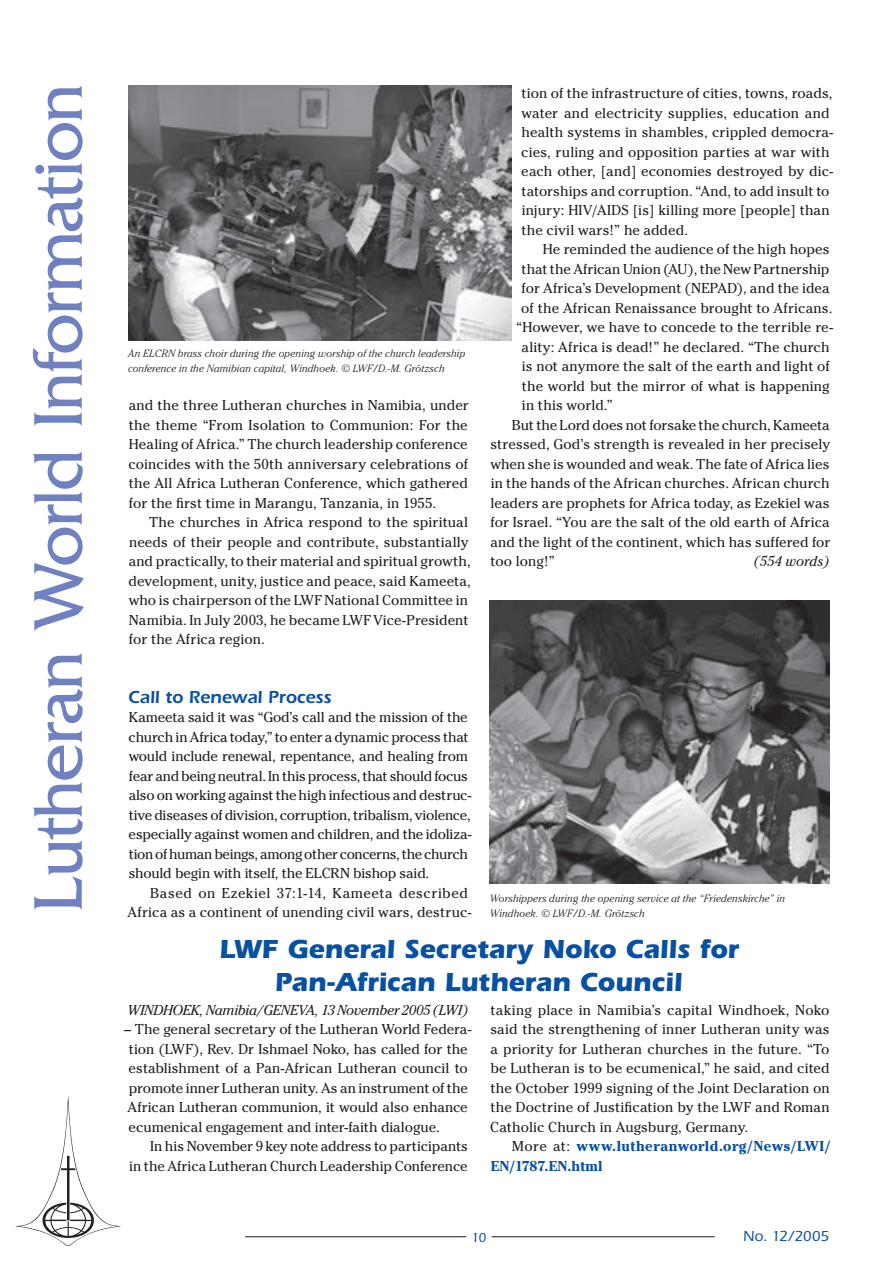
<style>
.page{position:relative;width:894px;height:1263px;background:#fff}
.page>*{position:absolute;margin:0;border:0;box-sizing:border-box;transform-origin:0 0}
.t1{font:72px "Friz Quadrata";letter-spacing:-.02em;color:#6f81c0}
.t2{font:700 27px/33px "Itc Eras";letter-spacing:-.005em;color:#0850a3;text-align:center}
.t3{font:600 18px "Itc Eras";color:#0850a3}
.t4{font:500 15px "Itc Eras";letter-spacing:-.01em;color:#0850a3}
.t5{font:14.25px/19.5px "Cheltenham";color:#231f20}
.t6{font:14.25px/19.5px "Cheltenham";letter-spacing:-.02em;color:#231f20}
.t7{font:14.25px/19.5px "Cheltenham";letter-spacing:.02em;color:#231f20;text-align:right}
.t8{font:700 14.25px/19.5px "Cheltenham";letter-spacing:.025em;color:#0850a3}
.t9{font:italic 14.25px "Cheltenham";letter-spacing:-.015em;color:#231f20}
.t10{font:italic 14.25px "Cheltenham";letter-spacing:.01em;color:#231f20}
.t11{font:500 13.5px "Itc Eras";color:#0850a3}
.t12{font:italic 300 10.5px/15px "Cheltenham";letter-spacing:.015em;color:#231f20}
.s1{font-weight:400;color:#231f20}
</style>
<div class="page">
<hr style="left:491px;top:1236px;width:223px;height:1px;background:#231f20">
<hr style="left:245px;top:1236px;width:221px;height:1px;background:#231f20">
<img style="left:15px;top:1095px;width:106px;height:151px">
<img style="left:489px;top:601px;width:340px;height:282px">
<img style="left:128px;top:86px;width:384px;height:254px">
<h1 class="t1" style="left:18px;top:913px;width:830px;rotate:-90deg">Lutheran World Information</h1>
<p class="t12" style="left:128px;top:346px;width:339px">An ELCRN brass choir during the opening worship of the church leadership conference in the Namibian capital, Windhoek. © LWF/D.-M. Grötzsch</p>
<p class="t5" style="left:129px;top:395px;width:342px;text-align:justify">and the three Lutheran churches in Namibia, under the theme “From Isolation to Communion: For the Healing of Africa.” The church leadership conference coincides with the 50th anniversary celebrations of the All Africa Lutheran Conference, which gathered for the first time in Marangu, Tanzania, in 1955.</p>
<p class="t5" style="left:129px;top:512px;width:344px;text-indent:21px">The churches in Africa respond to the spiritual needs of their people and contribute, substantially and practically, to their material and spiritual growth, development, unity, justice and peace, said Kameeta, who is chairperson of the LWF National Committee in Namibia. In July 2003, he became LWF Vice-President for the Africa region.</p>
<p class="t3" style="left:128px;top:686px;width:205px">Call to Renewal Process</p>
<p class="t6" style="left:129px;top:707px;width:344px">Kameeta said it was “God’s call and the mission of the church in Africa today,” to enter a dynamic process that would include renewal, repentance, and healing from fear and being neutral. In this process, that should focus also on working against the high infectious and destruc&shy;tive diseases of division, corruption, tribalism, violence, especially against women and children, and the idoliza&shy;tion of human beings, among other concerns, the church should begin with itself, the ELCRN bishop said.</p>
<p class="t7" style="left:128px;top:883px;width:345px">Based on Ezekiel 37:1-14, Kameeta described<br>Africa as a continent of unending civil wars, destruc-</p>
<p class="t5" style="left:521px;top:83px;width:313px">tion of the infrastructure of cities, towns, roads, water and electricity supplies, education and health systems in shambles, crippled democra&shy;cies, ruling and opposition parties at war with each other, [and] economies destroyed by dic&shy;tatorships and corruption. “And, to add insult to injury: HIV/AIDS [is] killing more [people] than the civil wars!” he added.</p>
<p class="t5" style="left:542px;top:239px;width:288px">He reminded the audience of the high hopes</p>
<p class="t5" style="left:521px;top:259px;width:309px">that the African Union (AU), the New Partnership</p>
<p class="t5" style="left:521px;top:278px;width:309px">for Africa’s Development (NEPAD), and the idea</p>
<p class="t5" style="left:521px;top:298px;width:312px">of the African Renaissance brought to Africans.</p>
<p class="t5" style="left:516px;top:317px;width:318px">“However, we have to concede to the terrible re-</p>
<p class="t5" style="left:521px;top:337px;width:309px">ality: Africa is dead!” he declared. “The church</p>
<p class="t5" style="left:522px;top:356px;width:309px">is not anymore the salt of the earth and light of</p>
<p class="t5" style="left:521px;top:376px;width:309px">the world but the mirror of what is happening</p>
<p class="t5" style="left:522px;top:395px;width:92px">in this world.”</p>
<p class="t5" style="left:512px;top:415px;width:319px">But the Lord does not forsake the church, Kameeta</p>
<p class="t5" style="left:490px;top:434px;width:341px">stressed, God’s strength is revealed in her precisely</p>
<p class="t5" style="left:490px;top:454px;width:341px">when she is wounded and weak. The fate of Africa lies</p>
<p class="t5" style="left:490px;top:473px;width:340px">in the hands of the African churches. African church</p>
<p class="t5" style="left:490px;top:493px;width:341px">leaders are prophets for Africa today, as Ezekiel was</p>
<p class="t5" style="left:490px;top:512px;width:340px">for Israel. “You are the salt of the old earth of Africa</p>
<p class="t5" style="left:490px;top:532px;width:341px">and the light of the continent, which has suffered for</p>
<p class="t5" style="left:490px;top:551px;width:66px">too long!”</p>
<p class="t10" style="left:753px;top:553px;width:77px">(554 words)</p>
<p class="t12" style="left:490px;top:891px;width:297px">Worshippers during the opening service at the “Friedenskirche” in<br>Windhoek. © LWF/D.-M. Grötzsch</p>
<h2 class="t2" style="left:219px;top:932px;width:521px">LWF General Secretary Noko Calls for<br>Pan-African Lutheran Council</h2>
<p class="t9" style="left:128px;top:1001px;width:342px">WINDHOEK, Namibia/GENEVA, 13 November 2005 (LWI)</p>
<p class="t5" style="left:124px;top:1019px;width:348px">– The general secretary of the Lutheran World Federa&shy;tion (LWF), Rev. Dr Ishmael Noko, has called for the establishment of a Pan-African Lutheran council to promote inner Lutheran unity. As an instrument of the African Lutheran communion, it would also enhance ecumenical engagement and inter-faith dialogue.</p>
<p class="t5" style="left:129px;top:1136px;width:340px;text-align:right">In his November 9 key note address to participants<br>in the Africa Lutheran Church Leadership Conference</p>
<p class="t5" style="left:490px;top:1000px;width:341px;text-align:justify">taking place in Namibia’s capital Windhoek, Noko said the strengthening of inner Lutheran unity was a priority for Lutheran churches in the future. “To be Lutheran is to be ecumenical,” he said, and cited the October 1999 signing of the Joint Declaration on the Doctrine of Justification by the LWF and Roman Catholic Church in Augsburg, Germany.</p>
<p class="t8" style="left:490px;top:1136px;width:341px;text-indent:21px"><span class="s1">More at:</span> www.lutheranworld.org/News/LWI/<br>EN/1787.EN.html</p>
<p class="t11" style="left:471px;top:1230px;width:16px">10</p>
<p class="t4" style="left:743px;top:1227px;width:87px">No. 12/2005</p>
</div>
